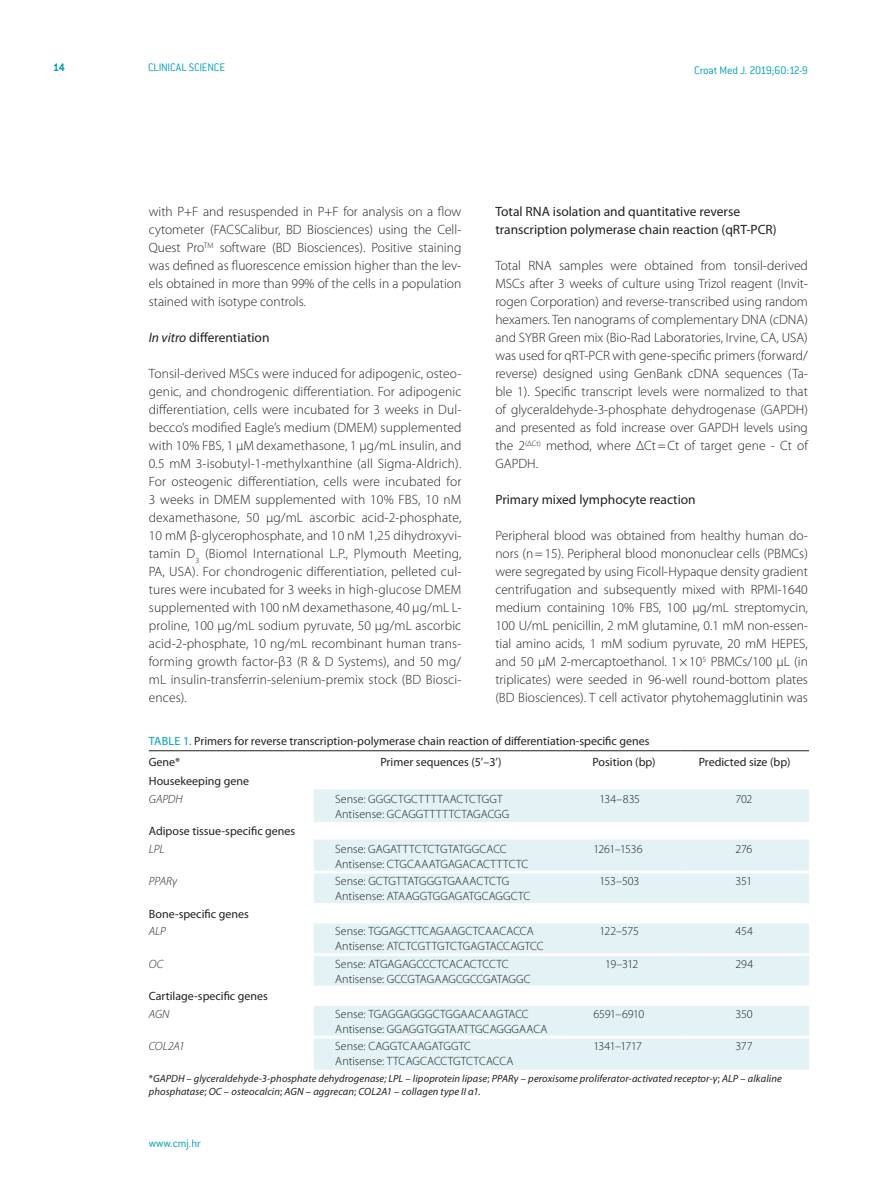
<style>
.page{position:relative;width:893px;height:1191px;background:#fff}
.page>*{position:absolute;margin:0;border:0;box-sizing:border-box;transform-origin:0 0}
.t1{font:300 13.5px/18px "Myriad Pro";color:#231f20;text-align:justify}
.t2{font:13.5px/18px "Myriad Pro";color:#231f20}
.t3{font:300 12px/15px "Myriad Pro";letter-spacing:.005em;color:#231f20}
.t4{font:12px/21.3px "Myriad Pro";color:#231f20}
.t5{font:300 12px "ITC Conduit LTCE";letter-spacing:-.015em;color:#009fb4}
.t6{font:italic 300 12px "Myriad Pro";letter-spacing:-.005em;color:#231f20}
.t7{font:300 12px "Myriad Pro";letter-spacing:-.04em;color:#231f20}
.t8{font:300 12px "Myriad Pro";letter-spacing:-.035em;color:#231f20}
.t9{font:300 12px "Myriad Pro";letter-spacing:-.065em;color:#231f20}
.t10{font:700 12px "ITC Conduit LTCE";color:#009fb4}
.t11{font:italic 10.5px/13.5px "Myriad Pro";letter-spacing:.01em;color:#231f20}
.s1{font-style:italic}
.s2{color:#009fb4}
.s3{font-style:normal}
</style>
<div class="page">
<svg style="left:314px;top:789px;width:495px;height:280px;fill:#e2f2f5"></svg>
<hr style="left:149px;top:750px;width:165px;height:1px;background:#231f20">
<hr style="left:314px;top:750px;width:254px;height:1px;background:#231f20">
<hr style="left:568px;top:750px;width:112px;height:1px;background:#231f20">
<hr style="left:680px;top:750px;width:129px;height:1px;background:#231f20">
<hr style="left:314px;top:870px;width:254px;height:3px;background:#fff">
<hr style="left:568px;top:870px;width:112px;height:3px;background:#fff">
<hr style="left:680px;top:870px;width:129px;height:3px;background:#fff">
<hr style="left:314px;top:903px;width:254px;height:3px;background:#fff">
<hr style="left:568px;top:903px;width:112px;height:3px;background:#fff">
<hr style="left:680px;top:903px;width:129px;height:3px;background:#fff">
<hr style="left:314px;top:920px;width:254px;height:3px;background:#fff">
<hr style="left:568px;top:920px;width:112px;height:3px;background:#fff">
<hr style="left:680px;top:920px;width:129px;height:3px;background:#fff">
<hr style="left:314px;top:953px;width:254px;height:3px;background:#fff">
<hr style="left:568px;top:953px;width:112px;height:3px;background:#fff">
<hr style="left:680px;top:953px;width:129px;height:3px;background:#fff">
<hr style="left:314px;top:985px;width:254px;height:3px;background:#fff">
<hr style="left:568px;top:985px;width:112px;height:3px;background:#fff">
<hr style="left:680px;top:985px;width:129px;height:3px;background:#fff">
<hr style="left:314px;top:1003px;width:254px;height:3px;background:#fff">
<hr style="left:568px;top:1003px;width:112px;height:3px;background:#fff">
<hr style="left:680px;top:1003px;width:129px;height:3px;background:#fff">
<hr style="left:314px;top:1035px;width:254px;height:3px;background:#fff">
<hr style="left:568px;top:1035px;width:112px;height:3px;background:#fff">
<hr style="left:680px;top:1035px;width:129px;height:3px;background:#fff">
<p class="t10" style="left:53px;top:60px;width:13px">14</p>
<p class="t5" style="left:148px;top:61px;width:79px">CLINICAL SCIENCE</p>
<p class="t5" style="left:694px;top:63px;width:115px">Croat Med J. 2019;60:12-9</p>
<p class="t1" style="left:149px;top:202px;width:314px">with P+F and resuspended in P+F for analysis on a flow cytometer (FACSCalibur, BD Biosciences) using the Cell-Quest Pro<sup>TM</sup> software (BD Biosciences). Positive staining was defined as fluorescence emission higher than the lev&shy;els obtained in more than 99% of the cells in a population stained with isotype controls.</p>
<p class="t2" style="left:149px;top:328px;width:122px"><span class="s1">In vitro</span> differentiation</p>
<p class="t1" style="left:149px;top:364px;width:314px">Tonsil-derived MSCs were induced for adipogenic, osteo&shy;genic, and chondrogenic differentiation. For adipogenic differentiation, cells were incubated for 3 weeks in Dul&shy;becco’s modified Eagle’s medium (DMEM) supplemented with 10% FBS, 1 μM dexamethasone, 1 μg/mL insulin, and 0.5 mM 3-isobutyl-1-methylxanthine (all Sigma-Aldrich).<br>For osteogenic differentiation, cells were incubated for 3 weeks in DMEM supplemented with 10% FBS, 10 nM dexamethasone, 50 μg/mL ascorbic acid-2-phosphate, 10 mM β-glycerophosphate, and 10 nM 1,25 dihydroxyvi&shy;tamin D<sub>3</sub> (Biomol International L.P., Plymouth Meeting, PA, USA). For chondrogenic differentiation, pelleted cul&shy;tures were incubated for 3 weeks in high-glucose DMEM supplemented with 100 nM dexamethasone, 40 μg/mL L&shy;proline, 100 μg/mL sodium pyruvate, 50 μg/mL ascorbic acid-2-phosphate, 10 ng/mL recombinant human trans&shy;forming growth factor-β3 (R &amp; D Systems), and 50 mg/ mL insulin-transferrin-selenium-premix stock (BD Biosci&shy;ences).</p>
<p class="t2" style="left:495px;top:202px;width:283px">Total RNA isolation and quantitative reverse transcription polymerase chain reaction (qRT-PCR)</p>
<p class="t1" style="left:495px;top:256px;width:314px">Total RNA samples were obtained from tonsil-derived MSCs after 3 weeks of culture using Trizol reagent (Invit&shy;rogen Corporation) and reverse-transcribed using random hexamers. Ten nanograms of complementary DNA (cDNA) and SYBR Green mix (Bio-Rad Laboratories, Irvine, CA, USA) was used for qRT-PCR with gene-specific primers (forward/ reverse) designed using GenBank cDNA sequences (Ta&shy;ble 1). Specific transcript levels were normalized to that of glyceraldehyde-3-phosphate dehydrogenase (GAPDH) and presented as fold increase over GAPDH levels using the 2<sup>(ΔCt)</sup> method, where ΔCt=Ct of target gene - Ct of GAPDH.</p>
<p class="t2" style="left:495px;top:490px;width:202px">Primary mixed lymphocyte reaction</p>
<p class="t1" style="left:495px;top:526px;width:314px">Peripheral blood was obtained from healthy human do&shy;nors (n=15). Peripheral blood mononuclear cells (PBMCs) were segregated by using Ficoll-Hypaque density gradient centrifugation and subsequently mixed with RPMI-1640 medium containing 10% FBS, 100 μg/mL streptomycin, 100 U/mL penicillin, 2 mM glutamine, 0.1 mM non-essen&shy;tial amino acids, 1 mM sodium pyruvate, 20 mM HEPES, and 50 μM 2-mercaptoethanol. 1×10<sup>5</sup> PBMCs/100 μL (in triplicates) were seeded in 96-well round-bottom plates (BD Biosciences). T cell activator phytohemagglutinin was</p>
<p class="t4" style="left:149px;top:729px;width:502px"><span class="s2">Tab le 1.</span> Primers for reverse transcription-polymerase chain reaction of differentiation-specific genes<br>Gene*</p>
<p class="t4" style="left:380px;top:751px;width:122px">Primer sequences (5’–3’)</p>
<p class="t4" style="left:592px;top:751px;width:65px">Position (bp)</p>
<p class="t4" style="left:699px;top:751px;width:93px">Predicted size (bp)</p>
<p class="t4" style="left:149px;top:770px;width:102px">Housekeeping gene</p>
<p class="t6" style="left:149px;top:791px;width:35px">GAPDH</p>
<p class="t3" style="left:335px;top:791px;width:175px">Sense: GGGCTGCTTTTAACTCTGGT<br>Antisense: GCAGGTTTTTCTAGACGG</p>
<p class="t3" style="left:599px;top:791px;width:42px">134–835</p>
<p class="t3" style="left:735px;top:791px;width:19px">702</p>
<p class="t4" style="left:149px;top:820px;width:148px">Adipose tissue-specific genes</p>
<p class="t6" style="left:149px;top:841px;width:17px">LPL</p>
<p class="t3" style="left:335px;top:841px;width:195px">Sense: GAGATTTCTCTGTATGGCACC<br>Antisense: CTGCAAATGAGACACTTTCTC</p>
<p class="t7" style="left:593px;top:841px;width:51px">1261–1536</p>
<p class="t3" style="left:735px;top:841px;width:18px">276</p>
<p class="t6" style="left:149px;top:874px;width:30px">PPARγ</p>
<p class="t3" style="left:335px;top:873px;width:197px">Sense: GCTGTTATGGGTGAAACTCTG<br>Antisense: ATAAGGTGGAGATGCAGGCTC</p>
<p class="t3" style="left:599px;top:873px;width:41px">153–503</p>
<p class="t3" style="left:735px;top:873px;width:18px">351</p>
<p class="t4" style="left:149px;top:903px;width:101px">Bone-specific genes</p>
<p class="t6" style="left:149px;top:924px;width:19px">ALP</p>
<p class="t3" style="left:335px;top:923px;width:210px">Sense: TGGAGCTTCAGAAGCTCAACACCA<br>Antisense: ATCTCGTTGTCTGAGTACCAGTCC</p>
<p class="t3" style="left:599px;top:923px;width:41px">122–575</p>
<p class="t3" style="left:735px;top:923px;width:19px">454</p>
<p class="t6" style="left:149px;top:956px;width:16px">OC</p>
<p class="t3" style="left:335px;top:956px;width:197px">Sense: ATGAGAGCCCTCACACTCCTC<br>Antisense: GCCGTAGAAGCGCCGATAGGC</p>
<p class="t3" style="left:605px;top:956px;width:35px">19–312</p>
<p class="t3" style="left:735px;top:956px;width:19px">294</p>
<p class="t4" style="left:149px;top:985px;width:121px">Cartilage-specific genes</p>
<p class="t6" style="left:149px;top:1006px;width:22px">AGN</p>
<p class="t3" style="left:335px;top:1006px;width:214px">Sense: TGAGGAGGGCTGGAACAAGTACC<br>Antisense: GGAGGTGGTAATTGCAGGGAACA</p>
<p class="t8" style="left:594px;top:1006px;width:52px">6591–6910</p>
<p class="t3" style="left:735px;top:1006px;width:19px">350</p>
<p class="t6" style="left:149px;top:1039px;width:37px">COL2A1</p>
<p class="t3" style="left:335px;top:1038px;width:180px">Sense: CAGGTCAAGATGGTC<br>Antisense: TTCAGCACCTGTCTCACCA</p>
<p class="t9" style="left:594px;top:1039px;width:50px">1341–1717</p>
<p class="t3" style="left:735px;top:1038px;width:19px">377</p>
<p class="t11" style="left:149px;top:1071px;width:635px"><span class="s3">*</span>GAPDH – glyceraldehyde-3-phosphate dehydrogenase; LPL <span class="s3">–</span> lipoprotein lipase<span class="s3">;</span> PPARγ <span class="s3">–</span> peroxisome proliferator-activated receptor-γ<span class="s3">;</span> ALP <span class="s3">–</span> alkaline phosphatase<span class="s3">;</span> OC <span class="s3">–</span> osteocalcin<span class="s3">;</span> AGN <span class="s3">–</span> aggrecan<span class="s3">;</span> COL2A1 <span class="s3">–</span> collagen type II α1<span class="s3">.</span></p>
<p class="t5" style="left:149px;top:1136px;width:54px">www.cmj.hr</p>
</div>
